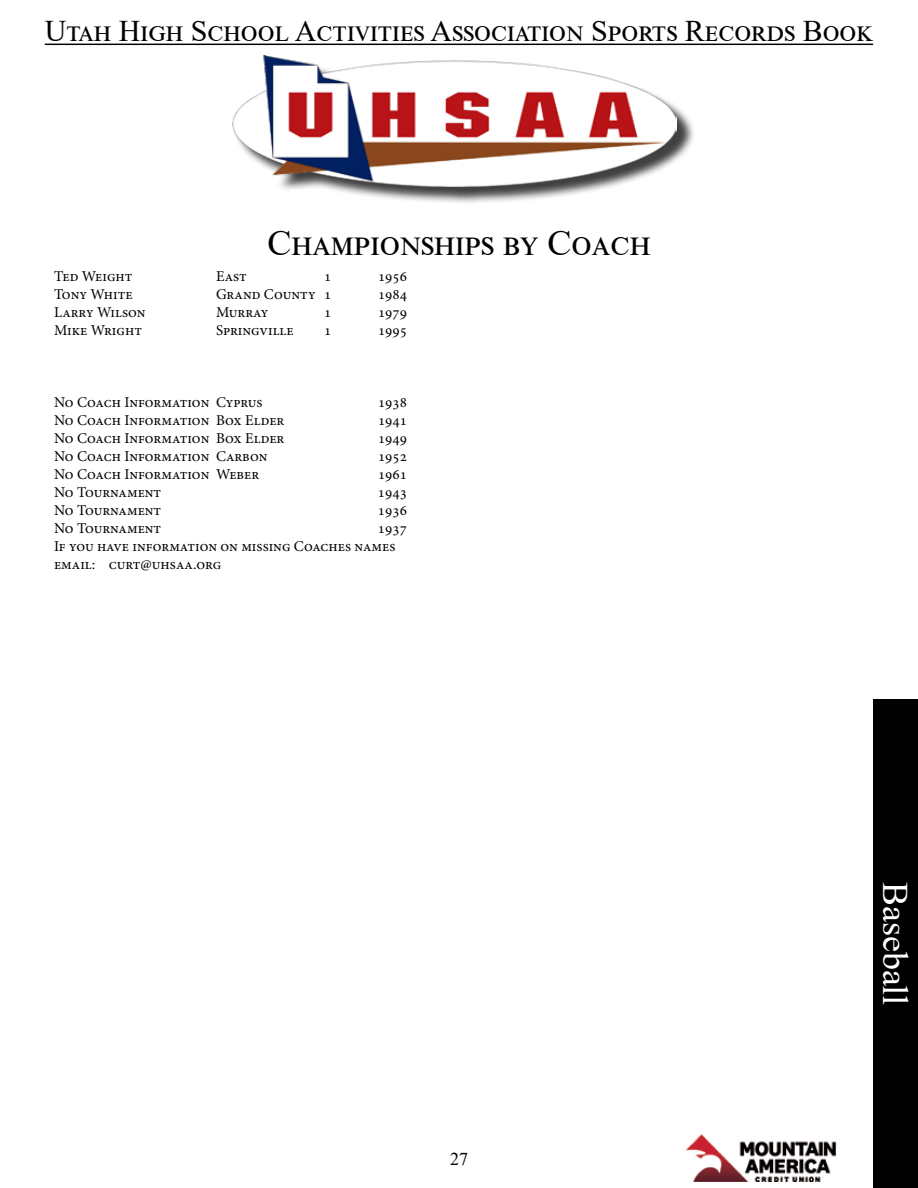
<style>
.page{position:relative;width:918px;height:1188px;background:#fff}
.page>*{position:absolute;margin:0;border:0;box-sizing:border-box;transform-origin:0 0}
.t1{font:36px "Times New Roman";letter-spacing:.075em;color:#000}
.t2{font:36px "Times New Roman";color:#fff}
.t3{font:30px "Times New Roman";color:#000}
.t4{font:18px "Times New Roman";color:#000}
.t5{font:15px/18px "Minion Pro";color:#000}
</style>
<div class="page">
<hr style="left:45px;top:44px;width:828px;height:1px;background:#000">
<div style="left:235px;top:58px;width:461px;height:147px;background:#000;opacity:.75"></div>
<img style="left:232px;top:55px;width:445px;height:132px">
<img style="left:685px;top:1134px;width:152px;height:48px">
<div style="left:873px;top:699px;width:45px;height:489px;background:#000"></div>
<h2 class="t3" style="left:45px;top:10px;width:830px">Utah High School Activities Association Sports Records Book</h2>
<h1 class="t1" style="left:267px;top:218px;width:385px">Championships by Coach</h1>
<p class="t5" style="left:54px;top:267px;width:80px">Ted Weight</p>
<p class="t5" style="left:216px;top:267px;width:32px">East</p>
<p class="t5" style="left:324px;top:267px;width:9px">1</p>
<p class="t5" style="left:378px;top:267px;width:31px">1956</p>
<p class="t5" style="left:54px;top:285px;width:80px">Tony White</p>
<p class="t5" style="left:216px;top:285px;width:117px">Grand County 1</p>
<p class="t5" style="left:378px;top:285px;width:31px">1984</p>
<p class="t5" style="left:54px;top:303px;width:93px">Larry Wilson</p>
<p class="t5" style="left:216px;top:303px;width:54px">Murray</p>
<p class="t5" style="left:324px;top:303px;width:9px">1</p>
<p class="t5" style="left:378px;top:303px;width:31px">1979</p>
<p class="t5" style="left:54px;top:321px;width:90px">Mike Wright</p>
<p class="t5" style="left:216px;top:321px;width:79px">Springville</p>
<p class="t5" style="left:324px;top:321px;width:9px">1</p>
<p class="t5" style="left:378px;top:321px;width:31px">1995</p>
<p class="t5" style="left:54px;top:393px;width:210px">No Coach Information Cyprus</p>
<p class="t5" style="left:378px;top:393px;width:31px">1938</p>
<p class="t5" style="left:54px;top:411px;width:232px">No Coach Information Box Elder</p>
<p class="t5" style="left:378px;top:411px;width:31px">1941</p>
<p class="t5" style="left:54px;top:429px;width:232px">No Coach Information Box Elder</p>
<p class="t5" style="left:378px;top:429px;width:31px">1949</p>
<p class="t5" style="left:54px;top:447px;width:215px">No Coach Information Carbon</p>
<p class="t5" style="left:378px;top:447px;width:31px">1952</p>
<p class="t5" style="left:54px;top:465px;width:207px">No Coach Information Weber</p>
<p class="t5" style="left:378px;top:465px;width:31px">1961</p>
<p class="t5" style="left:54px;top:483px;width:109px">No Tournament</p>
<p class="t5" style="left:378px;top:483px;width:31px">1943</p>
<p class="t5" style="left:54px;top:501px;width:109px">No Tournament</p>
<p class="t5" style="left:378px;top:501px;width:31px">1936</p>
<p class="t5" style="left:54px;top:519px;width:109px">No Tournament</p>
<p class="t5" style="left:54px;top:519px;width:355px;text-indent:324px">1937<br>If you have information on missing Coaches names email: curt@uhsaa.org</p>
<p class="t4" style="left:450px;top:1146px;width:19px">27</p>
<h1 class="t2" style="left:920px;top:882px;width:125px;rotate:90deg">Baseball</h1>
</div>
